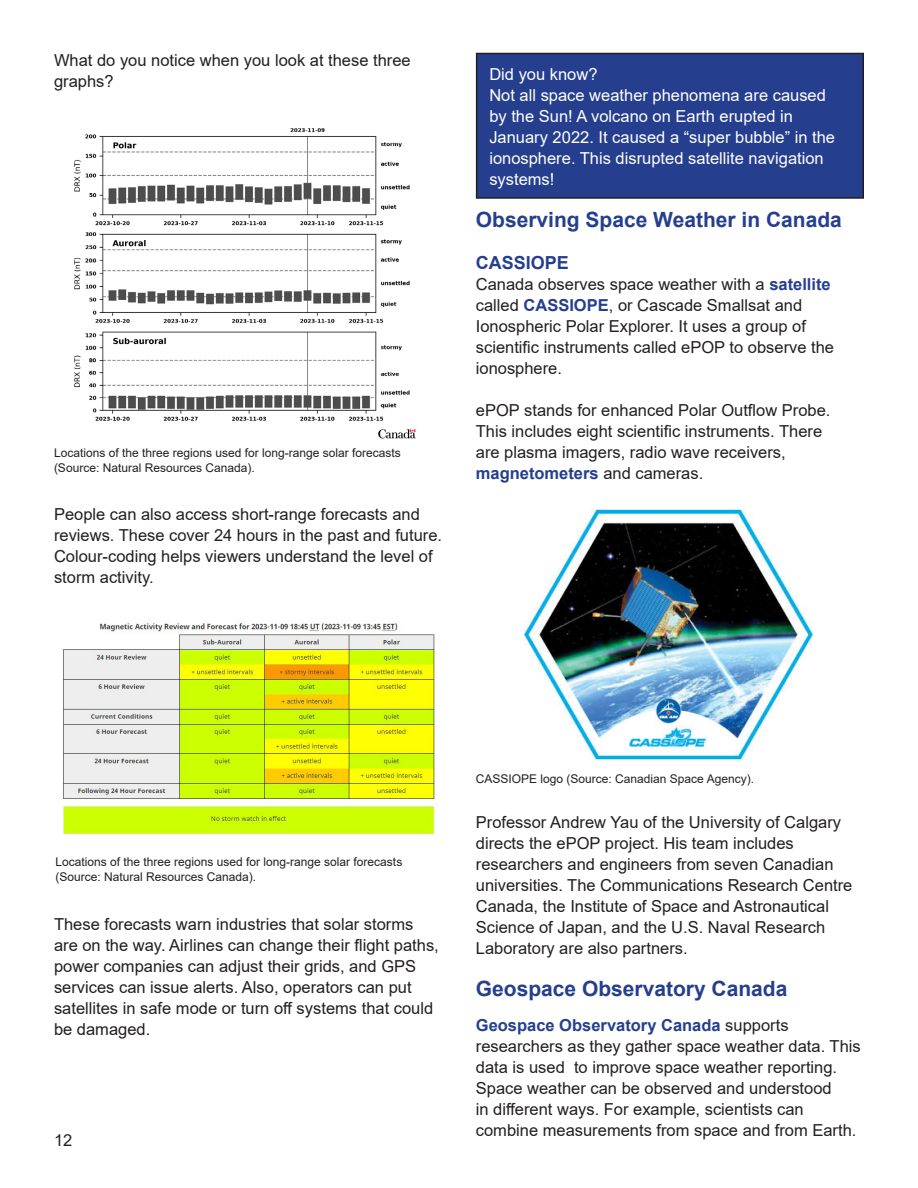
<style>
.page{position:relative;width:918px;height:1188px;background:#fff}
.page>*{position:absolute;margin:0;border:0;box-sizing:border-box;transform-origin:0 0}
.Body_text{font:700 21px "Arial";color:#253f8e}
.Body_text-2{font:700 18px "Arial";color:#253f8e}
.Body_text-3{font:16.5px/21px "Arial";color:#231f20}
.did_you_know{font:16.5px/21px "Arial";color:#fff}
.t1{font:12px/15px "Arial";color:#231f20}
.s1{font-weight:700;color:#253f8e}
</style>
<div class="page">
<div style="left:477px;top:53px;width:386px;height:145px;background:#253f8e"></div>
<div style="left:476px;top:53px;width:388px;height:146px;border:2px solid #231f20"></div>
<img style="left:74px;top:128px;width:342px;height:311px">
<img style="left:62px;top:620px;width:374px;height:216px">
<img style="left:525px;top:509px;width:288px;height:251px">
<p class="Body_text-3" style="left:54px;top:50px;width:358px">What do you notice when you look at these three graphs?</p>
<p class="t1" style="left:54px;top:445px;width:348px">Locations of the three regions used for long-range solar forecasts (Source: Natural Resources Canada).</p>
<p class="Body_text-3" style="left:54px;top:503px;width:390px">People can also access short-range forecasts and reviews. These cover 24 hours in the past and future.<br>Colour-coding helps viewers understand the level of storm activity.</p>
<p class="did_you_know" style="left:489px;top:63px;width:110px">Did you know?</p>
<p class="did_you_know" style="left:489px;top:84px;width:347px">Not all space weather phenomena are caused by the Sun! A volcano on Earth erupted in January 2022. It caused a “super bubble” in the ionosphere. This disrupted satellite navigation systems!</p>
<p class="Body_text" style="left:476px;top:205px;width:368px">Observing Space Weather in Canada</p>
<p class="Body_text-2" style="left:476px;top:250px;width:95px">CASSIOPE</p>
<p class="Body_text-3" style="left:476px;top:273px;width:360px">Canada observes space weather with a <span class="s1">satellite </span>called <span class="s1">CASSIOPE</span>, or Cascade Smallsat and Ionospheric Polar Explorer. It uses a group of scientific instruments called ePOP to observe the ionosphere.</p>
<p class="Body_text-3" style="left:476px;top:399px;width:356px">ePOP stands for enhanced Polar Outflow Probe.<br>This includes eight scientific instruments. There are plasma imagers, radio wave receivers, <span class="s1">magnetometers</span> and cameras.</p>
<p class="t1" style="left:56px;top:854px;width:348px">Locations of the three regions used for long-range solar forecasts (Source: Natural Resources Canada).</p>
<p class="Body_text-3" style="left:54px;top:914px;width:386px">These forecasts warn industries that solar storms are on the way. Airlines can change their flight paths, power companies can adjust their grids, and GPS services can issue alerts. Also, operators can put satellites in safe mode or turn off systems that could be damaged.</p>
<p class="Body_text-3" style="left:54px;top:1130px;width:20px">12</p>
<p class="t1" style="left:476px;top:771px;width:280px">CASSIOPE logo (Source: Canadian Space Agency).</p>
<p class="Body_text-3" style="left:476px;top:812px;width:378px">Professor Andrew Yau of the University of Calgary directs the ePOP project. His team includes researchers and engineers from seven Canadian universities. The Communications Research Centre Canada, the Institute of Space and Astronautical Science of Japan, and the U.S. Naval Research Laboratory are also partners.</p>
<h4 class="Body_text" style="left:476px;top:974px;width:313px">Geospace Observatory Canada</h4>
<p class="Body_text-3" style="left:476px;top:1015px;width:386px"><span class="s1">Geospace Observatory Canada</span> supports researchers as they gather space weather data. This data is used to improve space weather reporting.</p>
<p class="Body_text-3" style="left:476px;top:1078px;width:382px">Space weather can be observed and understood<br>in different ways. For example, scientists can combine measurements from space and from Earth.</p>
</div>
